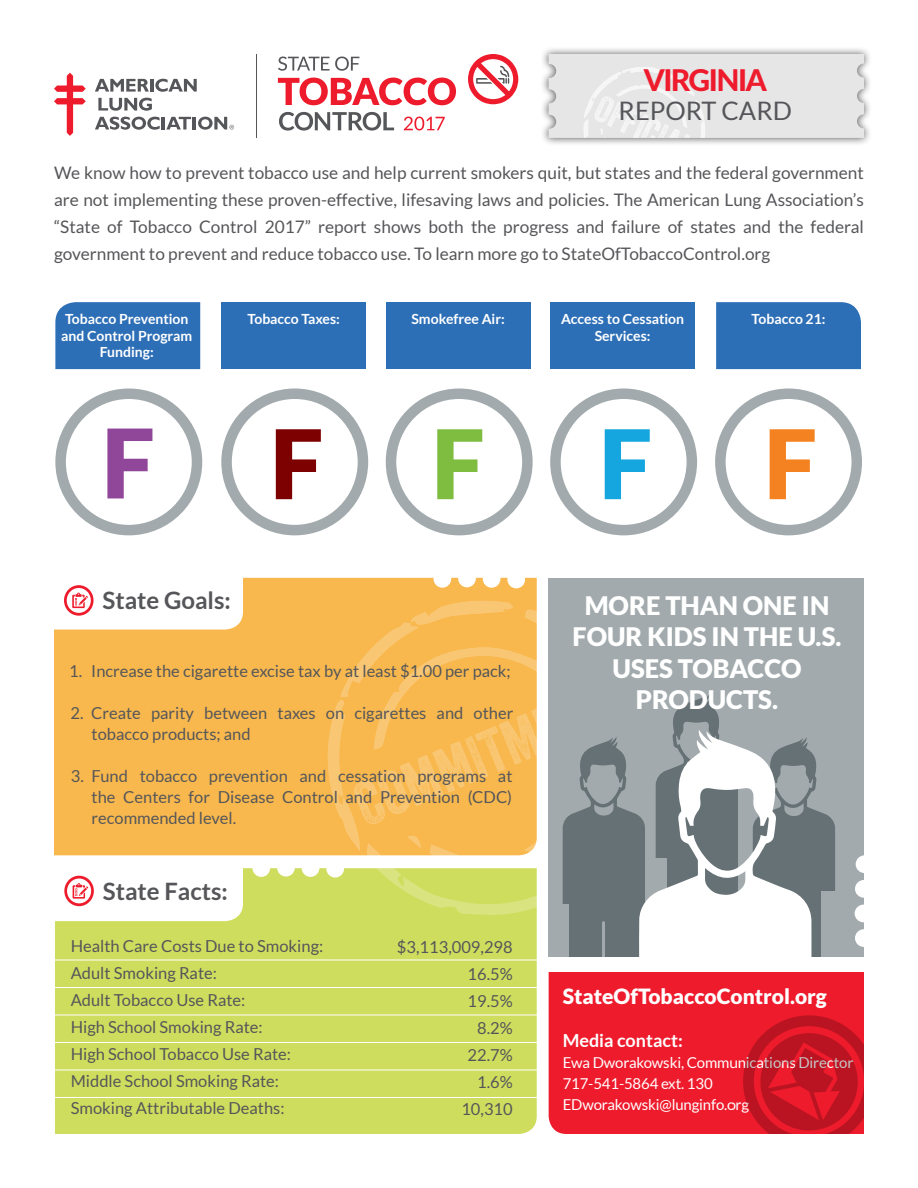
<style>
.page{position:relative;width:918px;height:1188px;background:#fff}
.page>*{position:absolute;margin:0;border:0;box-sizing:border-box;transform-origin:0 0}
.t1{font:900 96px "Lato";color:#914799}
.t2{font:900 96px "Lato";color:#7d0100}
.t3{font:900 96px "Lato";color:#7fbd41}
.t4{font:900 96px "Lato";color:#16a6df}
.t5{font:900 96px "Lato";color:#f58220}
.t6{font:800 30px "Lato";letter-spacing:-.05em;color:#ee1b2c}
.t7{font:900 25.5px/31.5px "Lato";color:#fff;text-align:center}
.t8{font:25.5px "Lato";color:#555659}
.t9{font:700 24px "Lato";color:#555659}
.t10{font:900 21px "Lato";color:#fff}
.t11{font:700 18px "Lato";color:#fff}
.t12{font:17.25px/27px "Lato";color:#555659;text-align:justify}
.t13{font:16.5px/21px "Lato";color:#555659}
.t14{font:15px "Lato";letter-spacing:-.01em;color:#fff}
.t15{font:700 13.95px/16.8px "Lato";color:#fff;text-align:center}
</style>
<div class="page">
<div style="left:55px;top:868px;width:482px;height:266px;background:#cfdd5e"></div>
<div style="left:54px;top:578px;width:483px;height:277px;background:#f8b84e"></div>
<div style="left:549px;top:578px;width:315px;height:382px;background:#a2aaad"></div>
<div style="left:549px;top:972px;width:315px;height:162px;background:#ee1b2c"></div>
<div style="left:540px;top:46px;width:332px;height:100px;background:#231f20;opacity:.75"></div>
<svg style="left:95px;top:79px;width:102px;height:13px"></svg>
<svg style="left:98px;top:98px;width:54px;height:13px"></svg>
<svg style="left:95px;top:117px;width:139px;height:13px"></svg>
<svg style="left:54px;top:73px;width:32px;height:63px"></svg>
<hr style="left:256px;top:54px;width:1px;height:84px;background:#555659">
<svg style="left:278px;top:57px;width:81px;height:14px"></svg>
<svg style="left:278px;top:78px;width:178px;height:27px"></svg>
<svg style="left:279px;top:112px;width:115px;height:19px"></svg>
<svg style="left:468px;top:54px;width:50px;height:50px"></svg>
<svg style="left:404px;top:117px;width:41px;height:13px"></svg>
<svg style="left:549px;top:54px;width:315px;height:84px;background:#e6e6e7"></svg>
<div style="left:55px;top:302px;width:145px;height:67px;background:#2d6fb7"></div>
<div style="left:221px;top:302px;width:145px;height:67px;background:#2d6fb7"></div>
<div style="left:386px;top:302px;width:145px;height:67px;background:#2d6fb7"></div>
<div style="left:550px;top:302px;width:145px;height:67px;background:#2d6fb7"></div>
<div style="left:716px;top:302px;width:145px;height:67px;background:#2d6fb7"></div>
<div style="left:55px;top:389px;width:147px;height:146px;border:10px solid #a2aaad;border-radius:50%"></div>
<div style="left:221px;top:389px;width:147px;height:146px;border:10px solid #a2aaad;border-radius:50%"></div>
<div style="left:386px;top:389px;width:147px;height:146px;border:10px solid #a2aaad;border-radius:50%"></div>
<div style="left:550px;top:389px;width:147px;height:146px;border:10px solid #a2aaad;border-radius:50%"></div>
<div style="left:715px;top:389px;width:147px;height:146px;border:10px solid #a2aaad;border-radius:50%"></div>
<svg style="left:54px;top:578px;width:189px;height:52px"></svg>
<svg style="left:55px;top:868px;width:188px;height:53px"></svg>
<hr style="left:46px;top:960px;width:500px;height:1px;background:#fff">
<hr style="left:46px;top:987px;width:500px;height:1px;background:#fff">
<hr style="left:46px;top:1015px;width:500px;height:1px;background:#fff">
<hr style="left:46px;top:1042px;width:500px;height:1px;background:#fff">
<hr style="left:46px;top:1070px;width:500px;height:1px;background:#fff">
<hr style="left:46px;top:1097px;width:500px;height:1px;background:#fff">
<svg style="left:734px;top:1006px;width:130px;height:128px;background:#d31726"></svg>
<div style="left:507px;top:571px;width:18px;height:17px;background:#fff;border-radius:50%"></div>
<div style="left:483px;top:570px;width:17px;height:18px;background:#fff;border-radius:50%"></div>
<div style="left:458px;top:570px;width:18px;height:17px;background:#fff;border-radius:50%"></div>
<div style="left:434px;top:570px;width:17px;height:18px;background:#fff;border-radius:50%"></div>
<div style="left:302px;top:859px;width:17px;height:18px;background:#fff;border-radius:50%"></div>
<div style="left:277px;top:859px;width:18px;height:18px;background:#fff;border-radius:50%"></div>
<div style="left:252px;top:859px;width:18px;height:18px;background:#fff;border-radius:50%"></div>
<div style="left:856px;top:855px;width:17px;height:18px;background:#fff;border-radius:50%"></div>
<div style="left:855px;top:880px;width:18px;height:18px;background:#fff;border-radius:50%"></div>
<div style="left:855px;top:905px;width:17px;height:17px;background:#fff;border-radius:50%"></div>
<div style="left:855px;top:929px;width:18px;height:18px;background:#fff;border-radius:50%"></div>
<svg style="left:324px;top:600px;width:511px;height:362px"></svg>
<hr style="left:602px;top:923px;width:3px;height:38px;background:#a2aaad">
<div style="left:546px;top:957px;width:326px;height:12px;background:#fff"></div>
<p class="t6" style="left:644px;top:58px;width:124px">VIRGINIA</p>
<p class="t8" style="left:619px;top:96px;width:175px">REPORT CARD</p>
<p class="t12" style="left:54px;top:159px;width:812px">We know how to prevent tobacco use and help current smokers quit, but states and the federal government are not implementing these proven-effective, lifesaving laws and policies. The American Lung Association’s “State of Tobacco Control 2017” report shows both the progress and failure of states and the federal government to prevent and reduce tobacco use. To learn more go to StateOfTobaccoControl.org</p>
<p class="t15" style="left:61px;top:310px;width:132px">Tobacco Prevention and Control Program<br>Funding:</p>
<p class="t1" style="left:102px;top:407px;width:55px">F</p>
<p class="t15" style="left:248px;top:310px;width:94px">Tobacco Taxes:</p>
<p class="t15" style="left:412px;top:310px;width:95px">Smokefree Air:</p>
<p class="t15" style="left:561px;top:310px;width:125px">Access to Cessation<br>Services:</p>
<p class="t15" style="left:752px;top:310px;width:76px">Tobacco 21:</p>
<p class="t2" style="left:270px;top:408px;width:55px">F</p>
<p class="t3" style="left:432px;top:408px;width:55px">F</p>
<p class="t4" style="left:599px;top:408px;width:55px">F</p>
<p class="t5" style="left:764px;top:408px;width:55px">F</p>
<p class="t9" style="left:103px;top:587px;width:130px">State Goals:</p>
<p class="t13" style="left:69px;top:660px;width:443px">1. Increase the cigarette excise tax by at least $1.00 per pack;</p>
<p class="t13" style="left:92px;top:702px;width:423px;text-indent:-21px">2. Create parity between taxes on cigarettes and other tobacco products; and</p>
<p class="t13" style="left:92px;top:765px;width:422px;text-align:justify;text-indent:-21px">3. Fund tobacco prevention and cessation programs at the Centers for Disease Control and Prevention (CDC) recommended level.</p>
<p class="t9" style="left:103px;top:877px;width:127px">State Facts:</p>
<p class="t13" style="left:71px;top:935px;width:254px">Health Care Costs Due to Smoking:</p>
<p class="t13" style="left:71px;top:962px;width:148px">Adult Smoking Rate:</p>
<p class="t13" style="left:71px;top:989px;width:176px">Adult Tobacco Use Rate:</p>
<p class="t13" style="left:71px;top:1016px;width:193px">High School Smoking Rate:</p>
<p class="t13" style="left:71px;top:1043px;width:222px">High School Tobacco Use Rate:</p>
<p class="t13" style="left:71px;top:1070px;width:210px">Middle School Smoking Rate:</p>
<p class="t13" style="left:71px;top:1097px;width:215px">Smoking Attributable Deaths:</p>
<p class="t13" style="left:397px;top:937px;width:117px">$3,113,009,298</p>
<p class="t13" style="left:468px;top:964px;width:47px">16.5%</p>
<p class="t13" style="left:468px;top:991px;width:47px">19.5%</p>
<p class="t13" style="left:477px;top:1018px;width:37px">8.2%</p>
<p class="t13" style="left:468px;top:1045px;width:47px">22.7%</p>
<p class="t13" style="left:477px;top:1072px;width:37px">1.6%</p>
<p class="t13" style="left:461px;top:1099px;width:53px">10,310</p>
<p class="t7" style="left:573px;top:589px;width:270px">MORE THAN ONE IN<br>FOUR KIDS IN THE U.S.<br>USES TOBACCO</p>
<p class="t7" style="left:636px;top:683px;width:144px">PRODUCTS.</p>
<p class="t10" style="left:563px;top:984px;width:266px">StateOfTobaccoControl.org</p>
<p class="t11" style="left:563px;top:1030px;width:122px">Media contact:</p>
<p class="t14" style="left:563px;top:1054px;width:292px">Ewa Dworakowski, Communications Director</p>
<p class="t14" style="left:563px;top:1075px;width:152px">717-541-5864 ext. 130</p>
<p class="t14" style="left:563px;top:1096px;width:188px">EDworakowski@lunginfo.org</p>
</div>
